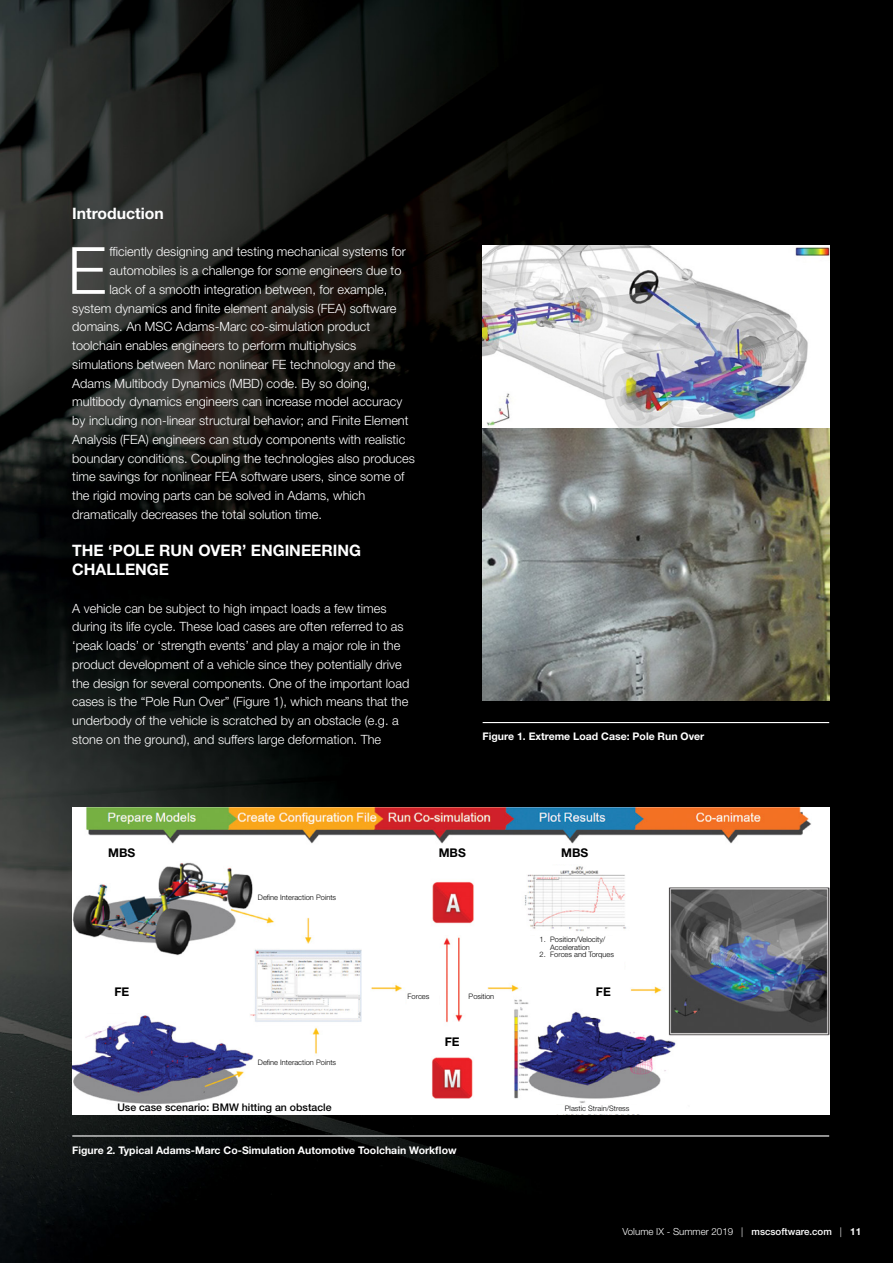
<style>
.page{position:relative;width:893px;height:1263px;background:#fff}
.page>*{position:absolute;margin:0;border:0;box-sizing:border-box;transform-origin:0 0}
.t1{font:300 65.25px "Helvetica Neue LT Std";color:#fff}
.t2{font:700 15.75px/18.8px "Helvetica Neue LT Std";color:#fff}
.t3{font:300 12.75px/18.8px "Helvetica Neue LT Std";color:#fff}
.t4{font:700 12px "Helvetica Neue LT Std";color:#000}
.t5{font:700 10.5px "Helvetica Neue LT Std";color:#fff}
.t6{font:500 10.5px "Helvetica Neue LT Std";color:#000}
.t7{font:300 9.75px "Helvetica Neue LT Std";color:#fff}
.t8{font:300 7.5px/7.5px "Helvetica Neue LT Std";color:#000}
.s1{font-weight:500}
.s2{font-weight:700}
</style>
<div class="page">
<div style="left:619px;top:0;width:274px;height:1263px;background:#000"></div>
<img style="left:0;top:0;width:689px;height:1263px">
<hr style="left:0;top:0;width:1px;height:738px;background:#fff">
<div style="left:556px;top:0;width:129px;height:1263px;background:#000"></div>
<img style="left:483px;top:246px;width:346px;height:455px">
<hr style="left:483px;top:722px;width:346px;height:1px;background:#fff">
<img style="left:72px;top:807px;width:757px;height:307px">
<div style="left:101px;top:848px;width:42px;height:24px;background:#fff"></div>
<div style="left:258px;top:895px;width:119px;height:15px;background:#fff"></div>
<div style="left:258px;top:1060px;width:119px;height:15px;background:#fff"></div>
<div style="left:408px;top:994px;width:31px;height:15px;background:#fff"></div>
<div style="left:469px;top:994px;width:37px;height:18px;background:#fff"></div>
<div style="left:525px;top:937px;width:99px;height:38px;background:#fff"></div>
<div style="left:542px;top:1105px;width:110px;height:9px;background:#fff"></div>
<div style="left:117px;top:1104px;width:289px;height:10px;background:#fff"></div>
<div style="left:431px;top:848px;width:42px;height:24px;background:#fff"></div>
<div style="left:431px;top:1037px;width:42px;height:15px;background:#fff"></div>
<div style="left:548px;top:848px;width:54px;height:15px;background:#fff"></div>
<div style="left:101px;top:987px;width:42px;height:25px;background:#fff"></div>
<div style="left:583px;top:987px;width:41px;height:16px;background:#fff"></div>
<hr style="left:72px;top:1135px;width:757px;height:1px;background:#fff">
<p class="t2" style="left:72px;top:203px;width:93px">Introduction</p>
<h1 class="t1" style="left:68px;top:231px;width:40px">E</h1>
<p class="t3" style="left:110px;top:242px;width:298px">fficiently designing and testing mechanical systems for</p>
<p class="t3" style="left:110px;top:261px;width:293px">automobiles is a challenge for some engineers due to</p>
<p class="t3" style="left:110px;top:280px;width:279px">lack of a smooth integration between, for example,</p>
<p class="t3" style="left:72px;top:298px;width:326px">system dynamics and finite element analysis (FEA) software</p>
<p class="t3" style="left:72px;top:317px;width:300px">domains. An MSC Adams-Marc co-simulation product</p>
<p class="t3" style="left:72px;top:336px;width:286px">toolchain enables engineers to perform multiphysics</p>
<p class="t3" style="left:72px;top:355px;width:325px">simulations between Marc nonlinear FE technology and the</p>
<p class="t3" style="left:72px;top:373px;width:300px">Adams Multibody Dynamics (MBD) code. By so doing,</p>
<p class="t3" style="left:72px;top:392px;width:331px">multibody dynamics engineers can increase model accuracy</p>
<p class="t3" style="left:72px;top:411px;width:338px">by including non-linear structural behavior; and Finite Element</p>
<p class="t3" style="left:72px;top:430px;width:334px">Analysis (FEA) engineers can study components with realistic</p>
<p class="t3" style="left:72px;top:448px;width:344px">boundary conditions. Coupling the technologies also produces</p>
<p class="t3" style="left:72px;top:467px;width:334px">time savings for nonlinear FEA software users, since some of</p>
<p class="t3" style="left:72px;top:486px;width:295px">the rigid moving parts can be solved in Adams, which</p>
<p class="t3" style="left:72px;top:505px;width:251px">dramatically decreases the total solution time.</p>
<p class="t2" style="left:72px;top:541px;width:290px">THE ‘POLE RUN OVER’ ENGINEERING<br>CHALLENGE</p>
<p class="t3" style="left:72px;top:598px;width:339px">A vehicle can be subject to high impact loads a few times during its life cycle. These load cases are often referred to as ‘peak loads’ or ‘strength events’ and play a major role in the product development of a vehicle since they potentially drive the design for several components. One of the important load cases is the “Pole Run Over” (Figure 1), which means that the underbody of the vehicle is scratched by an obstacle (e.g. a stone on the ground), and suffers large deformation. The</p>
<p class="t5" style="left:483px;top:730px;width:223px">Figure 1. Extreme Load Case: Pole Run Over</p>
<p class="t4" style="left:108px;top:845px;width:29px">MBS</p>
<p class="t8" style="left:258px;top:894px;width:80px">Define Interaction Points</p>
<p class="t4" style="left:439px;top:845px;width:29px">MBS</p>
<p class="t4" style="left:561px;top:845px;width:29px">MBS</p>
<p class="t8" style="left:550px;top:935px;width:57px;text-indent:-11px">1. Position/Velocity/<br>Acceleration</p>
<p class="t8" style="left:540px;top:950px;width:76px">2. Forces and Torques</p>
<p class="t4" style="left:114px;top:984px;width:16px">FE</p>
<p class="t4" style="left:596px;top:984px;width:16px">FE</p>
<p class="t8" style="left:408px;top:993px;width:23px">Forces</p>
<p class="t8" style="left:469px;top:993px;width:27px">Position</p>
<p class="t8" style="left:258px;top:1059px;width:80px">Define Interaction Points</p>
<p class="t4" style="left:445px;top:1034px;width:16px">FE</p>
<p class="t6" style="left:117px;top:1101px;width:216px">Use case scenario: BMW hitting an obstacle</p>
<p class="t8" style="left:565px;top:1104px;width:66px">Plastic Strain/Stress</p>
<p class="t5" style="left:72px;top:1143px;width:386px">Figure 2. Typical Adams-Marc Co-Simulation Automotive Toolchain Workflow</p>
<p class="t7" style="left:623px;top:1225px;width:240px">Volume IX - Summer 2019 | <span class="s1">mscsoftware.com</span> | <span class="s2">11</span></p>
</div>
